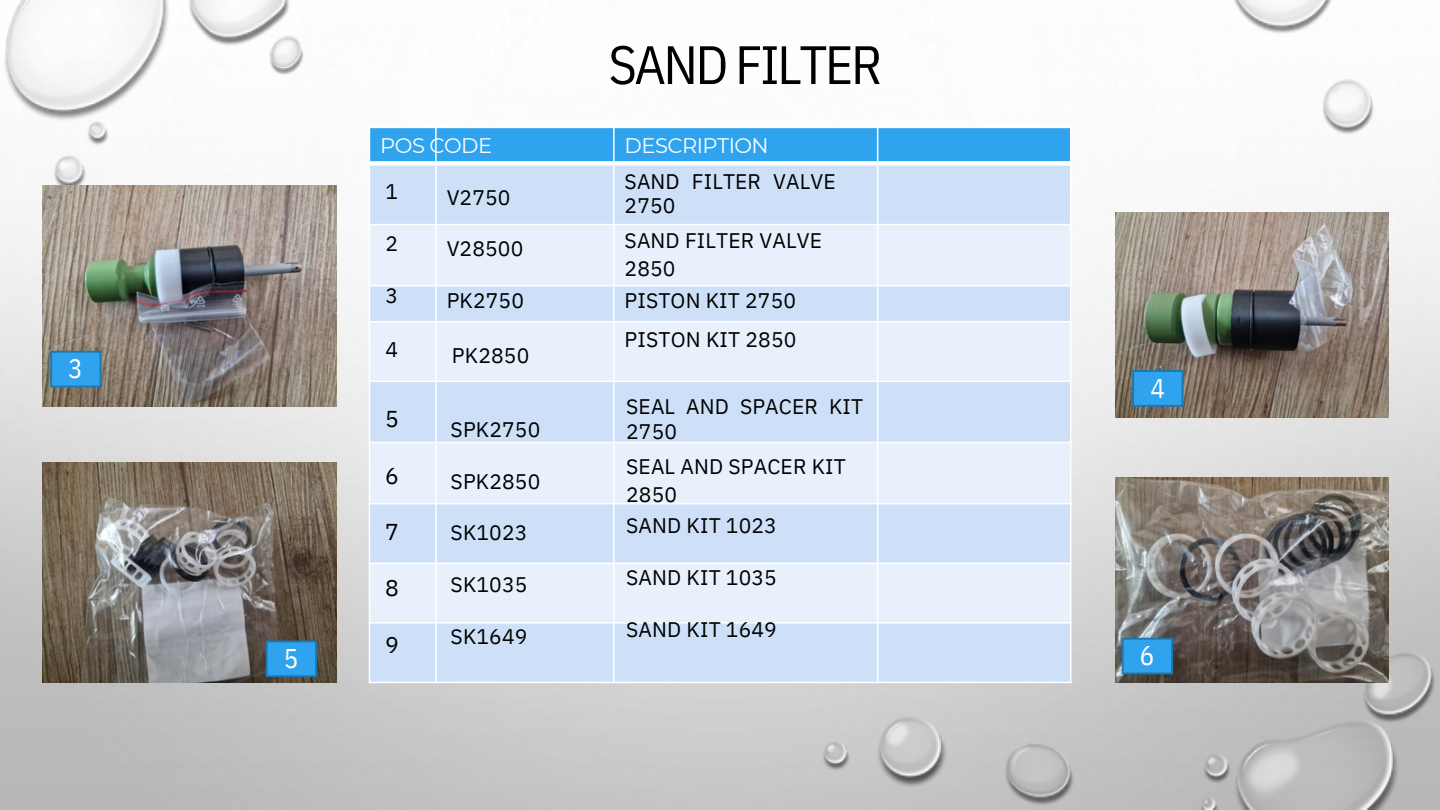
<style>
.page{position:relative;width:1440px;height:810px;background:#fff}
.page>*{position:absolute;margin:0;border:0;box-sizing:border-box;transform-origin:0 0}
.t1{font:54px "IBM Plex Sans Cond";letter-spacing:-.045em;color:#000}
.t2{font:27px "IBM Plex Sans Cond";color:#fff}
.t3{font:22.95px "IBM Plex Sans";color:#000}
.t4{font:21.15px "IBM Plex Sans";letter-spacing:.005em;color:#000}
.t5{font:21px/24.8px "IBM Plex Sans";letter-spacing:.005em;color:#000}
.t6{font:21px "Montserrat";letter-spacing:-.025em;color:#fff}
</style>
<div class="page">
<img style="left:0;top:0;width:1440px;height:810px">
<div style="left:369px;top:127px;width:67px;height:36px;background:#2fa3ee"></div>
<div style="left:436px;top:127px;width:178px;height:36px;background:#2fa3ee"></div>
<div style="left:614px;top:127px;width:264px;height:36px;background:#2fa3ee"></div>
<div style="left:878px;top:127px;width:193px;height:36px;background:#2fa3ee"></div>
<div style="left:369px;top:163px;width:67px;height:62px;background:#cde0f8"></div>
<div style="left:436px;top:163px;width:178px;height:62px;background:#cde0f8"></div>
<div style="left:614px;top:163px;width:264px;height:62px;background:#cde0f8"></div>
<div style="left:878px;top:163px;width:193px;height:62px;background:#cde0f8"></div>
<div style="left:369px;top:225px;width:67px;height:61px;background:#e8f0fc"></div>
<div style="left:436px;top:225px;width:178px;height:61px;background:#e8f0fc"></div>
<div style="left:614px;top:225px;width:264px;height:61px;background:#e8f0fc"></div>
<div style="left:878px;top:225px;width:193px;height:61px;background:#e8f0fc"></div>
<div style="left:369px;top:286px;width:67px;height:36px;background:#cde0f8"></div>
<div style="left:436px;top:286px;width:178px;height:36px;background:#cde0f8"></div>
<div style="left:614px;top:286px;width:264px;height:36px;background:#cde0f8"></div>
<div style="left:878px;top:286px;width:193px;height:36px;background:#cde0f8"></div>
<div style="left:369px;top:322px;width:67px;height:59px;background:#e8f0fc"></div>
<div style="left:436px;top:322px;width:178px;height:59px;background:#e8f0fc"></div>
<div style="left:614px;top:322px;width:264px;height:59px;background:#e8f0fc"></div>
<div style="left:878px;top:322px;width:193px;height:59px;background:#e8f0fc"></div>
<div style="left:369px;top:381px;width:67px;height:62px;background:#cde0f8"></div>
<div style="left:436px;top:381px;width:178px;height:62px;background:#cde0f8"></div>
<div style="left:614px;top:381px;width:264px;height:62px;background:#cde0f8"></div>
<div style="left:878px;top:381px;width:193px;height:62px;background:#cde0f8"></div>
<div style="left:369px;top:443px;width:67px;height:61px;background:#e8f0fc"></div>
<div style="left:436px;top:443px;width:178px;height:61px;background:#e8f0fc"></div>
<div style="left:614px;top:443px;width:264px;height:61px;background:#e8f0fc"></div>
<div style="left:878px;top:443px;width:193px;height:61px;background:#e8f0fc"></div>
<div style="left:369px;top:504px;width:67px;height:59px;background:#cde0f8"></div>
<div style="left:436px;top:504px;width:178px;height:59px;background:#cde0f8"></div>
<div style="left:614px;top:504px;width:264px;height:59px;background:#cde0f8"></div>
<div style="left:878px;top:504px;width:193px;height:59px;background:#cde0f8"></div>
<div style="left:369px;top:563px;width:67px;height:60px;background:#e8f0fc"></div>
<div style="left:436px;top:563px;width:178px;height:60px;background:#e8f0fc"></div>
<div style="left:614px;top:563px;width:264px;height:60px;background:#e8f0fc"></div>
<div style="left:878px;top:563px;width:193px;height:60px;background:#e8f0fc"></div>
<div style="left:369px;top:623px;width:67px;height:59px;background:#cde0f8"></div>
<div style="left:436px;top:623px;width:178px;height:59px;background:#cde0f8"></div>
<div style="left:614px;top:623px;width:264px;height:59px;background:#cde0f8"></div>
<div style="left:878px;top:623px;width:193px;height:59px;background:#cde0f8"></div>
<hr style="left:435px;top:127px;width:2px;height:556px;background:#fff">
<hr style="left:613px;top:127px;width:2px;height:556px;background:#fff">
<hr style="left:877px;top:127px;width:1px;height:556px;background:#fff">
<div style="left:369px;top:161px;width:702px;height:5px;background:#fff"></div>
<hr style="left:369px;top:224px;width:702px;height:1px;background:#fff">
<hr style="left:369px;top:285px;width:702px;height:2px;background:#fff">
<hr style="left:369px;top:321px;width:702px;height:1px;background:#fff">
<hr style="left:369px;top:381px;width:702px;height:1px;background:#fff">
<hr style="left:369px;top:442px;width:702px;height:1px;background:#fff">
<hr style="left:369px;top:503px;width:702px;height:1px;background:#fff">
<hr style="left:369px;top:563px;width:702px;height:1px;background:#fff">
<hr style="left:369px;top:622px;width:702px;height:2px;background:#fff">
<hr style="left:369px;top:127px;width:1px;height:556px;background:#fff">
<hr style="left:1070px;top:127px;width:1px;height:556px;background:#fff">
<hr style="left:369px;top:127px;width:702px;height:1px;background:#fff">
<hr style="left:369px;top:682px;width:702px;height:1px;background:#fff">
<img style="left:43px;top:186px;width:293px;height:220px">
<img style="left:43px;top:462px;width:293px;height:221px">
<img style="left:1115px;top:478px;width:274px;height:204px">
<img style="left:1115px;top:213px;width:274px;height:205px">
<div style="left:51px;top:352px;width:50px;height:35px;background:#2fa3ee"></div>
<div style="left:50px;top:351px;width:52px;height:36px;border:2px solid #2077af"></div>
<div style="left:267px;top:641px;width:49px;height:35px;background:#2fa3ee"></div>
<div style="left:266px;top:640px;width:51px;height:37px;border:2px solid #2077af"></div>
<div style="left:1123px;top:639px;width:49px;height:34px;background:#2fa3ee"></div>
<div style="left:1122px;top:638px;width:51px;height:36px;border:2px solid #2077af"></div>
<div style="left:1133px;top:371px;width:50px;height:35px;background:#2fa3ee"></div>
<div style="left:1132px;top:370px;width:52px;height:37px;border:2px solid #2077af"></div>
<p class="t2" style="left:68px;top:351px;width:16px">3</p>
<p class="t1" style="left:608px;top:29px;width:275px">SAND FILTER</p>
<p class="t6" style="left:380px;top:132px;width:113px">POS CODE</p>
<p class="t6" style="left:625px;top:132px;width:146px">DESCRIPTION</p>
<p class="t5" style="left:386px;top:179px;width:14px">1</p>
<p class="t5" style="left:386px;top:231px;width:14px">2</p>
<p class="t5" style="left:386px;top:283px;width:14px">3</p>
<p class="t5" style="left:625px;top:168px;width:213px">SAND FILTER VALVE<br>2750</p>
<p class="t5" style="left:625px;top:228px;width:199px">SAND FILTER VALVE</p>
<p class="t5" style="left:625px;top:256px;width:52px">2850</p>
<p class="t5" style="left:625px;top:288px;width:173px">PISTON KIT 2750</p>
<p class="t5" style="left:447px;top:184px;width:65px">V2750</p>
<p class="t5" style="left:447px;top:236px;width:78px">V28500</p>
<p class="t5" style="left:447px;top:288px;width:79px">PK2750</p>
<p class="t4" style="left:386px;top:335px;width:14px">4</p>
<p class="t4" style="left:452px;top:341px;width:79px">PK2850</p>
<p class="t4" style="left:625px;top:325px;width:173px">PISTON KIT 2850</p>
<p class="t2" style="left:1150px;top:370px;width:16px">4</p>
<p class="t5" style="left:626px;top:394px;width:238px">SEAL AND SPACER KIT<br>2750</p>
<p class="t5" style="left:626px;top:453px;width:221px">SEAL AND SPACER KIT</p>
<p class="t5" style="left:626px;top:481px;width:52px">2850</p>
<p class="t5" style="left:626px;top:513px;width:152px">SAND KIT 1023</p>
<p class="t5" style="left:626px;top:565px;width:152px">SAND KIT 1035</p>
<p class="t5" style="left:626px;top:616px;width:152px">SAND KIT 1649</p>
<p class="t3" style="left:385px;top:404px;width:15px">5</p>
<p class="t3" style="left:385px;top:460px;width:15px">6</p>
<p class="t3" style="left:385px;top:516px;width:15px">7</p>
<p class="t3" style="left:385px;top:573px;width:15px">8</p>
<p class="t3" style="left:385px;top:629px;width:15px">9</p>
<p class="t5" style="left:451px;top:417px;width:91px">SPK2750</p>
<p class="t5" style="left:451px;top:468px;width:91px">SPK2850</p>
<p class="t5" style="left:451px;top:520px;width:78px">SK1023</p>
<p class="t5" style="left:451px;top:572px;width:78px">SK1035</p>
<p class="t5" style="left:451px;top:624px;width:78px">SK1649</p>
<p class="t2" style="left:284px;top:640px;width:16px">5</p>
<p class="t2" style="left:1140px;top:638px;width:16px">6</p>
</div>
